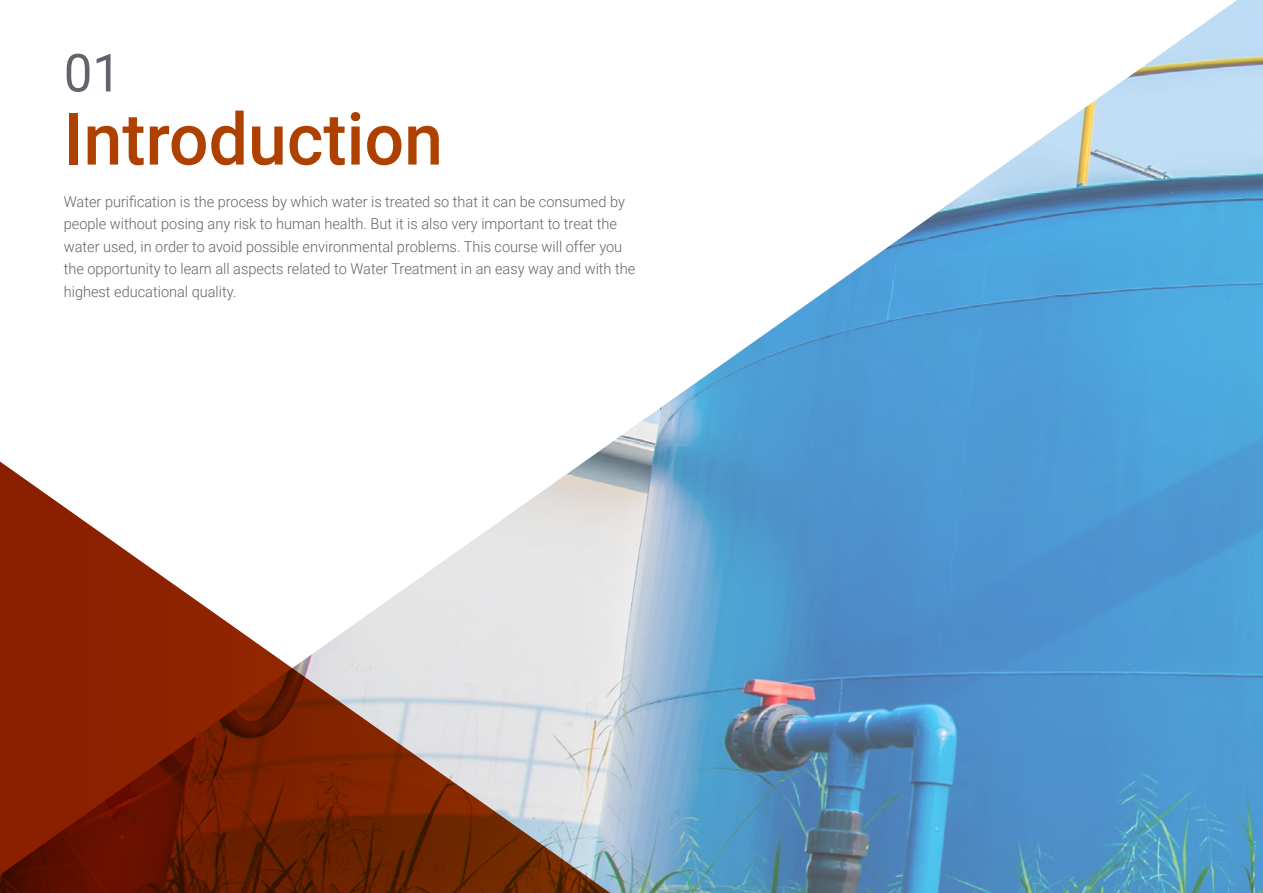
<style>
.page{position:relative;width:1263px;height:893px;background:#fff}
.page>*{position:absolute;margin:0;border:0;box-sizing:border-box;transform-origin:0 0}
.Portadilla{font:500 72px "Roboto";color:#ae4000}
.t1{font:52.5px "Roboto";color:#61646a}
.Texto_Simple{font:300 15px/22.5px "Roboto";color:#61646a}
</style>
<div class="page">
<img style="left:607px;top:0;width:656px;height:893px">
<svg style="left:0;top:446px;width:640px;height:447px"></svg>
<p class="t1" style="left:64px;top:36px;width:59px">01</p>
<p class="Portadilla" style="left:64px;top:89px;width:381px">Introduction</p>
<p class="Texto_Simple" style="left:64px;top:190px;width:573px">Water purification is the process by which water is treated so that it can be consumed by people without posing any risk to human health. But it is also very important to treat the water used, in order to avoid possible environmental problems. This course will offer you the opportunity to learn all aspects related to Water Treatment in an easy way and with the highest educational quality.</p>
</div>
